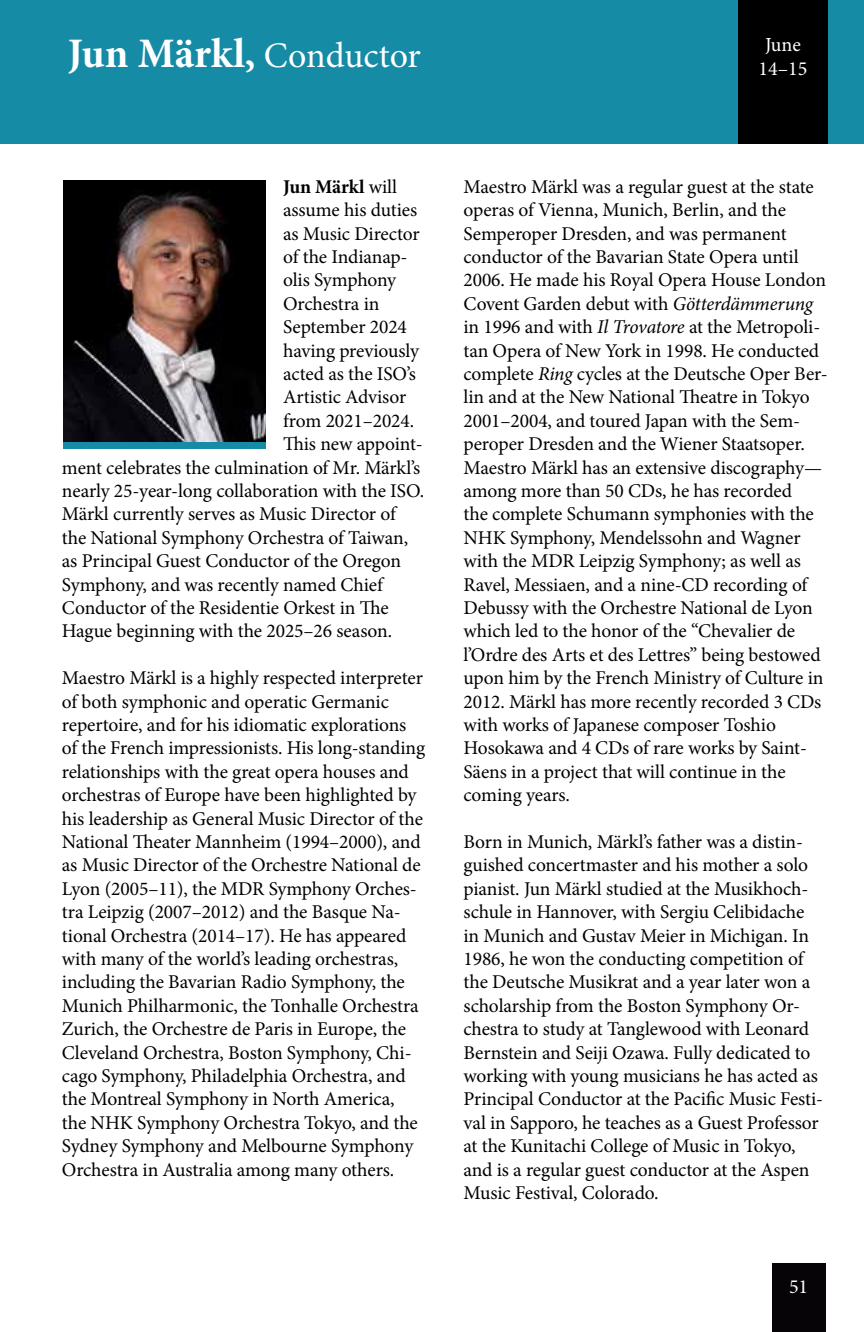
<style>
.page{position:relative;width:864px;height:1332px;background:#fff}
.page>*{position:absolute;margin:0;border:0;box-sizing:border-box;transform-origin:0 0}
.t1{font:700 42px "Minion Pro";letter-spacing:-.005em;color:#fff}
.t2{font:20px/24px "Minion Pro";color:#fff;text-align:center}
.t3{font:19.6px/23.4px "Minion Pro";letter-spacing:-.01em;color:#000}
.t4{font:700 19.6px "Minion Pro";letter-spacing:-.005em;color:#000}
.s1{font-weight:400;font-size:36px}
.s2{font-weight:400}
.s3{font-style:italic}
</style>
<div class="page">
<div style="left:772px;top:1263px;width:54px;height:69px;background:#060407"></div>
<div style="left:0;top:0;width:864px;height:143px;background:#168ba6"></div>
<div style="left:738px;top:0;width:90px;height:143px;background:#000"></div>
<img style="left:63px;top:181px;width:202px;height:261px">
<div style="left:63px;top:442px;width:202px;height:7px;background:#168ba6"></div>
<h1 class="t1" style="left:68px;top:24px;width:355px">Jun Märkl, <span class="s1">Conductor</span></h1>
<p class="t2" style="left:759px;top:32px;width:50px">June<br>14–15</p>
<p class="t4" style="left:283px;top:173px;width:115px">Jun Märkl <span class="s2">will</span></p>
<p class="t3" style="left:283px;top:198px;width:136px">assume his duties</p>
<p class="t3" style="left:283px;top:222px;width:138px">as Music Director</p>
<p class="t3" style="left:283px;top:245px;width:126px">of the Indianap-</p>
<p class="t3" style="left:283px;top:268px;width:115px">olis Symphony</p>
<p class="t3" style="left:283px;top:292px;width:98px">Orchestra in</p>
<p class="t3" style="left:283px;top:315px;width:125px">September 2024</p>
<p class="t3" style="left:283px;top:339px;width:137px">having previously</p>
<p class="t3" style="left:283px;top:362px;width:134px">acted as the ISO’s</p>
<p class="t3" style="left:283px;top:385px;width:125px">Artistic Advisor</p>
<p class="t3" style="left:283px;top:409px;width:133px">from 2021–2024.</p>
<p class="t3" style="left:283px;top:432px;width:141px">This new appoint-</p>
<p class="t3" style="left:62px;top:456px;width:360px">ment celebrates the culmination of Mr. Märkl’s</p>
<p class="t3" style="left:62px;top:479px;width:364px">nearly 25-year-long collaboration with the ISO.</p>
<p class="t3" style="left:62px;top:502px;width:335px">Märkl currently serves as Music Director of</p>
<p class="t3" style="left:62px;top:526px;width:348px">the National Symphony Orchestra of Taiwan,</p>
<p class="t3" style="left:62px;top:549px;width:341px">as Principal Guest Conductor of the Oregon</p>
<p class="t3" style="left:62px;top:573px;width:323px">Symphony, and was recently named Chief</p>
<p class="t3" style="left:62px;top:596px;width:328px">Conductor of the Residentie Orkest in The</p>
<p class="t3" style="left:62px;top:619px;width:332px">Hague beginning with the 2025–26 season.</p>
<p class="t3" style="left:62px;top:666px;width:365px">Maestro Märkl is a highly respected interpreter of both symphonic and operatic Germanic repertoire, and for his idiomatic explorations of the French impressionists. His long-standing relationships with the great opera houses and orchestras of Europe have been highlighted by his leadership as General Music Director of the National Theater Mannheim (1994–2000), and as Music Director of the Orchestre National de Lyon (2005–11), the MDR Symphony Orches&shy;tra Leipzig (2007–2012) and the Basque Na&shy;tional Orchestra (2014–17). He has appeared with many of the world’s leading orchestras, including the Bavarian Radio Symphony, the Munich Philharmonic, the Tonhalle Orchestra Zurich, the Orchestre de Paris in Europe, the Cleveland Orchestra, Boston Symphony, Chi&shy;cago Symphony, Philadelphia Orchestra, and the Montreal Symphony in North America,<br>the NHK Symphony Orchestra Tokyo, and the Sydney Symphony and Melbourne Symphony Orchestra in Australia among many others.</p>
<p class="t3" style="left:464px;top:175px;width:366px">Maestro Märkl was a regular guest at the state operas of Vienna, Munich, Berlin, and the Semperoper Dresden, and was permanent conductor of the Bavarian State Opera until 2006. He made his Royal Opera House London Covent Garden debut with <span class="s3">Götterdämmerung </span>in 1996 and with <span class="s3">Il Trovatore</span> at the Metropoli&shy;tan Opera of New York in 1998. He conducted complete <span class="s3">Ring</span> cycles at the Deutsche Oper Ber&shy;lin and at the New National Theatre in Tokyo 2001–2004, and toured Japan with the Sem&shy;peroper Dresden and the Wiener Staatsoper.<br>Maestro Märkl has an extensive discography— among more than 50 CDs, he has recorded<br>the complete Schumann symphonies with the NHK Symphony, Mendelssohn and Wagner with the MDR Leipzig Symphony; as well as Ravel, Messiaen, and a nine-CD recording of Debussy with the Orchestre National de Lyon which led to the honor of the “Chevalier de l’Ordre des Arts et des Lettres” being bestowed upon him by the French Ministry of Culture in 2012. Märkl has more recently recorded 3 CDs with works of Japanese composer Toshio Hosokawa and 4 CDs of rare works by Saint-Säens in a project that will continue in the coming years.</p>
<p class="t3" style="left:464px;top:830px;width:361px">Born in Munich, Märkl’s father was a distin&shy;guished concertmaster and his mother a solo pianist. Jun Märkl studied at the Musikhoch&shy;schule in Hannover, with Sergiu Celibidache in Munich and Gustav Meier in Michigan. In 1986, he won the conducting competition of the Deutsche Musikrat and a year later won a scholarship from the Boston Symphony Or&shy;chestra to study at Tanglewood with Leonard Bernstein and Seiji Ozawa. Fully dedicated to working with young musicians he has acted as Principal Conductor at the Pacific Music Festi&shy;val in Sapporo, he teaches as a Guest Professor at the Kunitachi College of Music in Tokyo, and is a regular guest conductor at the Aspen Music Festival, Colorado.</p>
<p class="t2" style="left:789px;top:1275px;width:21px">51</p>
</div>
